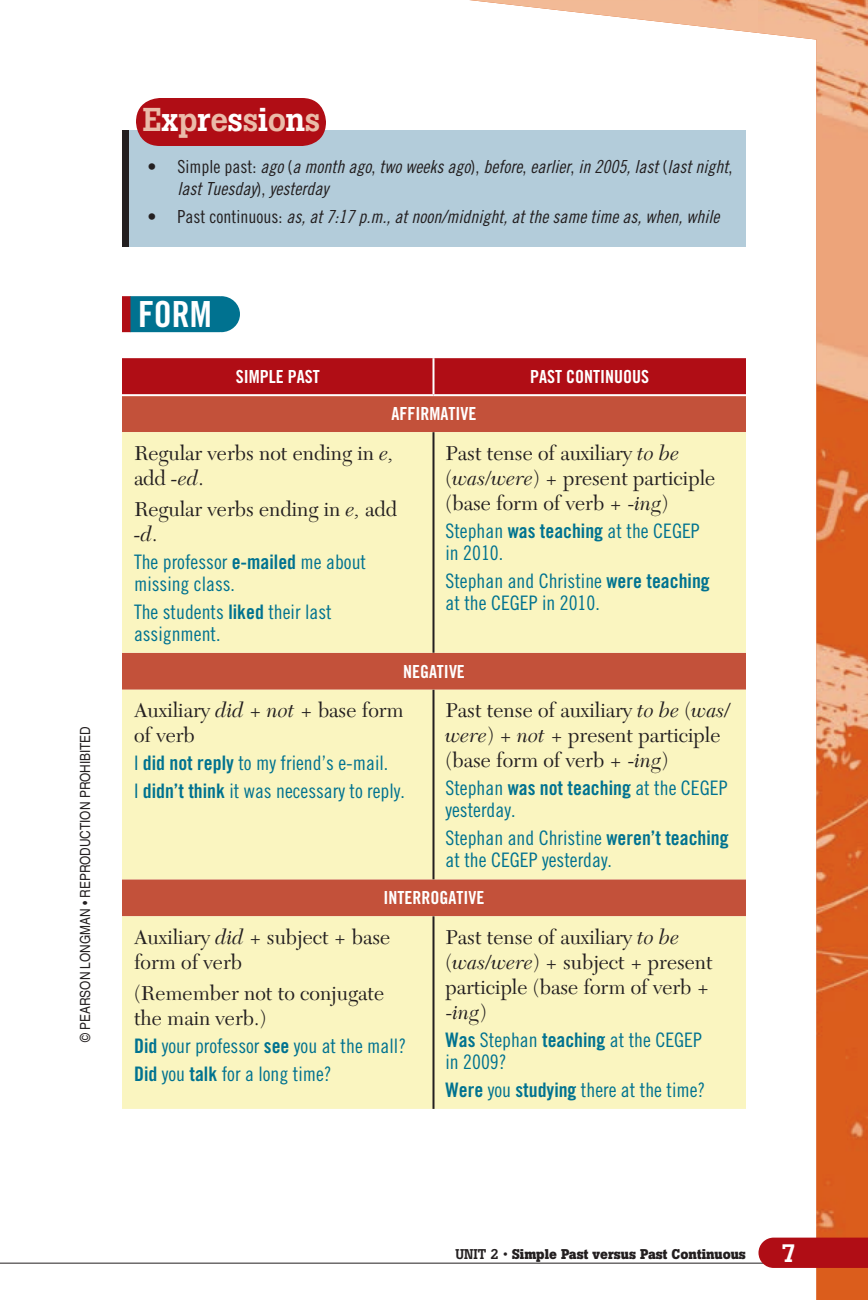
<style>
.page{position:relative;width:868px;height:1300px;background:#fff}
.page>*{position:absolute;margin:0;border:0;box-sizing:border-box;transform-origin:0 0}
.t1{font:36px "Trade Gothic LT Std Bd Cn 20";color:#fff}
.t2{font:500 32.8px "Boton";letter-spacing:-.015em;color:#eabba9}
.t3{font:500 25px "Boton";color:#fff}
.t4{font:21px/25px "New Caledonia LT Std";color:#231f20}
.t5{font:20px/22px "Trade Gothic LT Std Cn 18";color:#007290}
.t6{font:18px/22px "Trade Gothic LT Std Cn 18 Obl";color:#231f20}
.t7{font:18px "Trade Gothic LT Std Bd Cn 20";color:#fff}
.t8{font:14px "Helvetica LT Std";color:#231f20;scale:.85 1}
.t9{font:700 14px "Boton";color:#231f20}
.s1{color:#fff}
.s2{font-family:"Trade Gothic LT Std Cn 18"}
.s3{font-style:italic}
.s4{font-family:"Trade Gothic LT Std Bd Cn 20"}
.s5{font-weight:500}
.s6{font-weight:400}
</style>
<div class="page">
<img style="left:757px;top:0;width:111px;height:1300px">
<img style="left:469px;top:0;width:289px;height:33px">
<hr style="left:2px;top:1263px;width:866px;height:1px;background:#231f20">
<div style="left:758px;top:1238px;width:110px;height:30px;background:#b00d15"></div>
<div style="left:122px;top:130px;width:8px;height:117px;background:#231f20"></div>
<div style="left:130px;top:130px;width:616px;height:117px;background:#b3ccda"></div>
<div style="left:136px;top:98px;width:190px;height:48px;background:#b00d15;border-radius:24px"></div>
<svg style="left:130px;top:296px;width:110px;height:36px"></svg>
<div style="left:122px;top:296px;width:8px;height:36px;background:#b00d15"></div>
<div style="left:122px;top:358px;width:624px;height:36px;background:#b00d15"></div>
<div style="left:122px;top:396px;width:624px;height:36px;background:#c3513a"></div>
<svg style="left:122px;top:432px;width:624px;height:677px;fill:#faf5c0"></svg>
<hr style="left:432px;top:358px;width:2px;height:36px;background:#fff">
<hr style="left:432px;top:432px;width:2px;height:221px;background:#231f20">
<hr style="left:432px;top:690px;width:2px;height:189px;background:#231f20">
<hr style="left:432px;top:916px;width:2px;height:193px;background:#231f20">
<p class="t8" style="left:77px;top:1042px;width:373px;rotate:-90deg">© PEARSON LONGMAN • REPRODUCTION PROHIBITED</p>
<h2 class="t2" style="left:143px;top:100px;width:179px">E<span class="s1">x</span>p<span class="s1">r</span>e<span class="s1">s</span>s<span class="s1">i</span>o<span class="s1">n</span>s</h2>
<p class="t6" style="left:178px;top:156px;width:556px;text-indent:-30px"><span class="s2">• Simple past:</span> ago <span class="s2">(</span>a month ago<span class="s2">,</span> two weeks ago<span class="s2">),</span> before<span class="s2">,</span> earlier<span class="s2">,</span> in 2005, last <span class="s2">(</span>last night<span class="s2">, </span>last Tuesday<span class="s2">),</span> yesterday</p>
<p class="t6" style="left:148px;top:206px;width:573px"><span class="s2">• Past continuous:</span> as, at 7:17 p.m., at noon/midnight, at the same time as, when, while</p>
<h1 class="t1" style="left:138px;top:292px;width:75px">FORM</h1>
<p class="t7" style="left:236px;top:366px;width:85px">SIMPLE PAST</p>
<p class="t7" style="left:530px;top:366px;width:120px">PAST CONTINUOUS</p>
<p class="t7" style="left:392px;top:403px;width:86px">AFFIRMATIVE</p>
<p class="t4" style="left:134px;top:441px;width:261px">Regular verbs not ending in <span class="s3">e, </span>add <span class="s3">-ed</span>.</p>
<p class="t4" style="left:134px;top:497px;width:265px">Regular verbs ending in <span class="s3">e,</span> add <span class="s3">-d</span>.</p>
<p class="t5" style="left:134px;top:550px;width:234px">The professor <span class="s4">e-mailed</span> me about missing class.</p>
<p class="t5" style="left:134px;top:600px;width:199px">The students <span class="s4">liked</span> their last assignment.</p>
<p class="t4" style="left:446px;top:441px;width:271px">Past tense of auxiliary <span class="s3">to be </span>(<span class="s3">was</span>/<span class="s3">were</span>) + present participle (base form of verb + -<span class="s3">ing</span>)</p>
<p class="t5" style="left:446px;top:519px;width:256px">Stephan <span class="s4">was teaching</span> at the CEGEP in 2010.</p>
<p class="t5" style="left:446px;top:569px;width:266px">Stephan and Christine <span class="s4">were teaching </span>at the CEGEP in 2010.</p>
<p class="t7" style="left:403px;top:660px;width:63px">NEGATIVE</p>
<p class="t4" style="left:134px;top:698px;width:271px">Auxiliary <span class="s3">did</span> + <span class="s3">not</span> + base form of verb</p>
<p class="t5" style="left:134px;top:749px;width:273px;line-height:28px">I <span class="s4">did not reply</span> to my friend’s e-mail.<br>I <span class="s4">didn’t think</span> it was necessary to reply.</p>
<p class="t4" style="left:446px;top:698px;width:286px">Past tense of auxiliary <span class="s3">to be</span> (<span class="s3">was/ were</span>) + <span class="s3">not</span> + present participle (base form of verb + -<span class="s3">ing</span>)</p>
<p class="t5" style="left:446px;top:777px;width:284px">Stephan <span class="s4">was not teaching</span> at the CEGEP yesterday.</p>
<p class="t5" style="left:446px;top:827px;width:285px">Stephan and Christine <span class="s4">weren’t teaching </span>at the CEGEP yesterday.</p>
<p class="t7" style="left:384px;top:887px;width:102px">INTERROGATIVE</p>
<p class="t4" style="left:134px;top:925px;width:258px">Auxiliary <span class="s3">did</span> + subject + base form of verb</p>
<p class="t4" style="left:134px;top:981px;width:252px">(Remember not to conjugate the main verb.)</p>
<p class="t5" style="left:134px;top:1032px;width:274px;line-height:28px"><span class="s4">Did</span> your professor <span class="s4">see</span> you at the mall?<br><span class="s4">Did</span> you <span class="s4">talk</span> for a long time?</p>
<p class="t4" style="left:446px;top:925px;width:269px">Past tense of auxiliary <span class="s3">to be </span>(<span class="s3">was/were</span>) + subject + present participle (base form of verb + -<span class="s3">ing</span>)</p>
<p class="t5" style="left:446px;top:1029px;width:258px"><span class="s4">Was</span> Stephan <span class="s4">teaching</span> at the CEGEP in 2009?</p>
<p class="t5" style="left:446px;top:1079px;width:261px"><span class="s4">Were</span> you <span class="s4">studying</span> there at the time?</p>
<p class="t9" style="left:455px;top:1245px;width:292px"><span class="s5">UNIT 2</span> <span class="s6">•</span> Simple Past versus Past Continuous</p>
<p class="t3" style="left:782px;top:1238px;width:17px">7</p>
</div>
